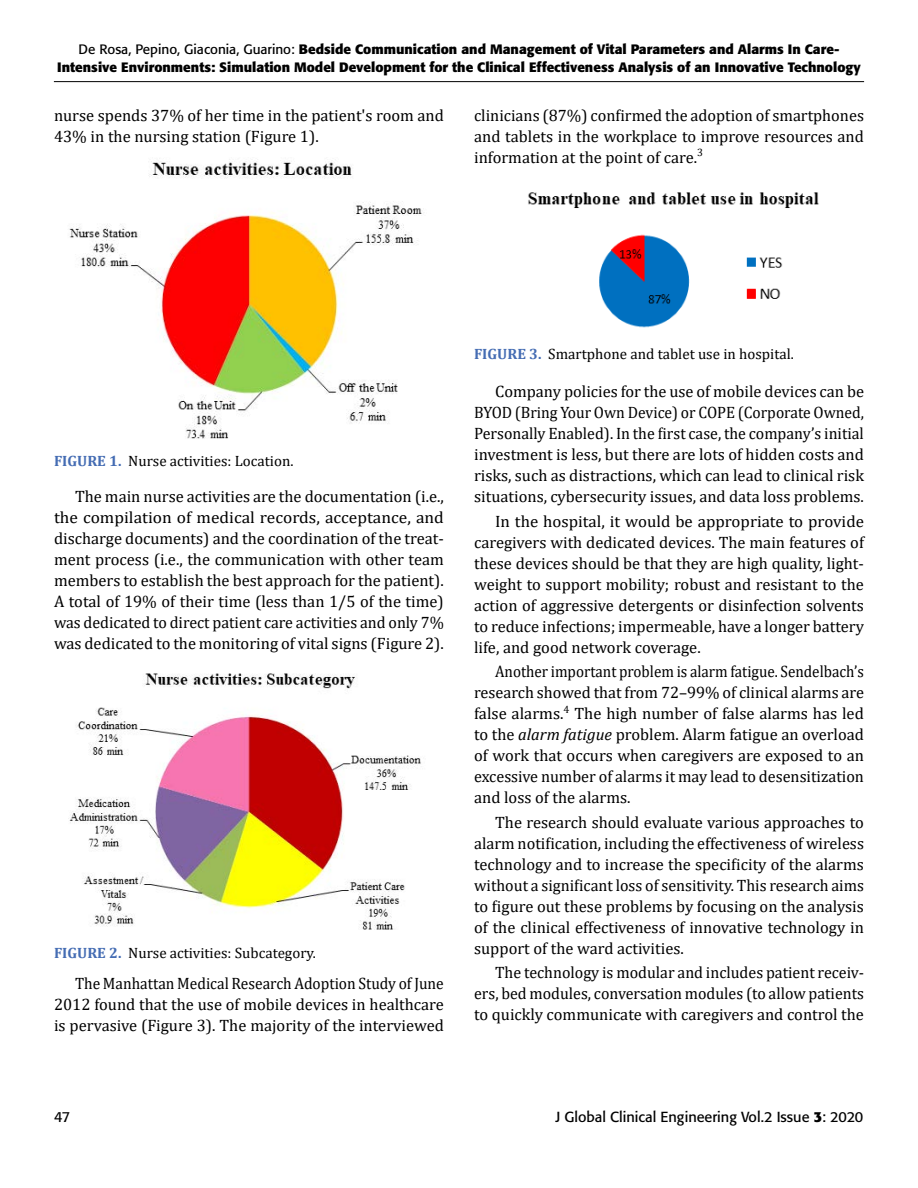
<style>
.page{position:relative;width:918px;height:1188px;background:#fff}
.page>*{position:absolute;margin:0;border:0;box-sizing:border-box;transform-origin:0 0}
.TX{font:16.5px/21px "Cambria";color:#000;text-align:justify}
.TX-2{font:16.5px/21px "Cambria";color:#000;text-align:justify;scale:.92 1}
.TX-3{font:16.5px/21px "Cambria";color:#000;text-align:justify;scale:.94 1}
.FGC{font:15px "Cambria";color:#000}
.t1{font:14.4px "Formata";color:#000}
.t2{font:700 13.5px/17.7px "Formata";color:#000;text-align:center}
.s1{font-weight:400}
.s2{font-weight:700;color:#446cb3}
.s3{font-style:italic}
.s4{font-weight:700}
</style>
<div class="page">
<hr style="left:54px;top:81px;width:810px;height:1px;background:#000">
<img style="left:69px;top:159px;width:353px;height:280px">
<img style="left:68px;top:673px;width:353px;height:257px">
<img style="left:528px;top:192px;width:291px;height:136px">
<p class="t2" style="left:57px;top:40px;width:805px"><span class="s1">De Rosa, Pepino, Giaconia, Guarino:</span> Bedside Communication and Management of Vital Parameters and Alarms In Care-<br>Intensive Environments: Simulation Model Development for the Clinical Effectiveness Analysis of an Innovative Technology</p>
<p class="TX" style="left:54px;top:105px;width:391px">nurse spends 37% of her time in the patient's room and<br>43% in the nursing station (Figure 1).</p>
<p class="TX" style="left:474px;top:105px;width:391px">clinicians (87%) confirmed the adoption of smartphones and tablets in the workplace to improve resources and information at the point of care.<sup>3</sup></p>
<p class="FGC" style="left:54px;top:452px;width:241px"><span class="s2">FIGURE 1.</span> Nurse activities: Location.</p>
<p class="TX" style="left:54px;top:486px;width:391px;text-indent:21px">The main nurse activities are the documentation (i.e., the compilation of medical records, acceptance, and discharge documents) and the coordination of the treat&shy;ment process (i.e., the communication with other team members to establish the best approach for the patient).<br>A total of 19% of their time (less than 1/5 of the time) was dedicated to direct patient care activities and only 7% was dedicated to the monitoring of vital signs (Figure 2).</p>
<p class="FGC" style="left:54px;top:944px;width:263px"><span class="s2">FIGURE 2.</span> Nurse activities: Subcategory.</p>
<p class="TX-3" style="left:54px;top:973px;width:416px;text-indent:21px">The Manhattan Medical Research Adoption Study of June 2012 found that the use of mobile devices in healthcare is pervasive (Figure 3). The majority of the interviewed</p>
<p class="FGC" style="left:474px;top:345px;width:321px"><span class="s2">FIGURE 3.</span> Smartphone and tablet use in hospital.</p>
<p class="TX" style="left:474px;top:381px;width:391px;text-indent:21px">Company policies for the use of mobile devices can be BYOD (Bring Your Own Device) or COPE (Corporate Owned, Personally Enabled). In the first case, the company’s initial investment is less, but there are lots of hidden costs and risks, such as distractions, which can lead to clinical risk situations, cybersecurity issues, and data loss problems.</p>
<p class="TX" style="left:474px;top:511px;width:391px;text-indent:21px">In the hospital, it would be appropriate to provide caregivers with dedicated devices. The main features of these devices should be that they are high quality, light&shy;weight to support mobility; robust and resistant to the action of aggressive detergents or disinfection solvents to reduce infections; impermeable, have a longer battery life, and good network coverage.</p>
<p class="TX-2" style="left:474px;top:661px;width:425px;text-indent:21px">Another important problem is alarm fatigue. Sendelbach’s research showed that from 72–99% of clinical alarms are false alarms.<sup>4</sup> The high number of false alarms has led to the <span class="s3">alarm fatigue</span> problem. Alarm fatigue an overload of work that occurs when caregivers are exposed to an excessive number of alarms it may lead to desensitization and loss of the alarms.</p>
<p class="TX" style="left:474px;top:812px;width:391px;text-indent:21px">The research should evaluate various approaches to alarm notification, including the effectiveness of wireless technology and to increase the specificity of the alarms without a significant loss of sensitivity. This research aims to figure out these problems by focusing on the analysis of the clinical effectiveness of innovative technology in support of the ward activities.</p>
<p class="TX" style="left:474px;top:962px;width:391px;text-indent:21px">The technology is modular and includes patient receiv&shy;ers, bed modules, conversation modules (to allow patients to quickly communicate with caregivers and control the</p>
<p class="t1" style="left:54px;top:1108px;width:18px">47</p>
<p class="t1" style="left:555px;top:1108px;width:310px">J Global Clinical Engineering Vol.2 Issue <span class="s4">3</span>: 2020</p>
</div>
